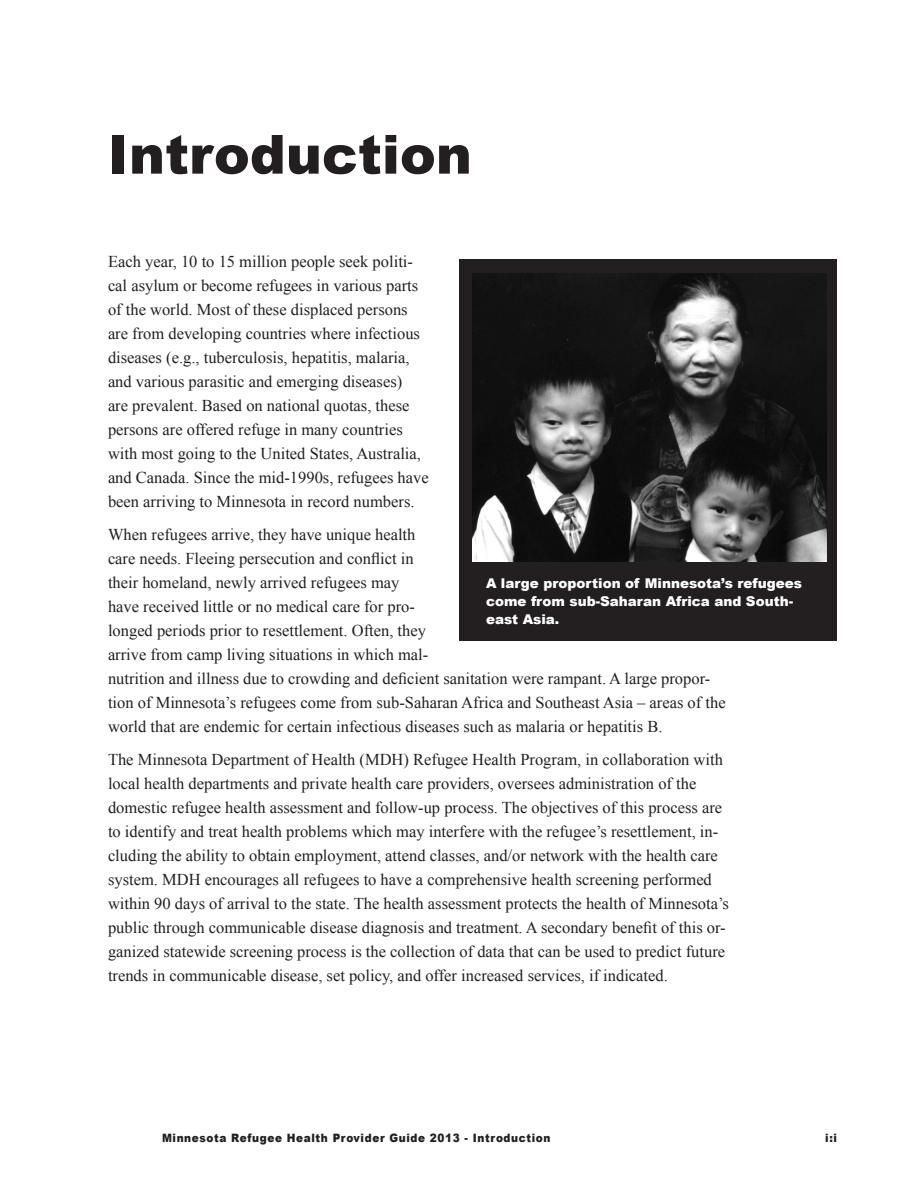
<style>
.page{position:relative;width:918px;height:1188px;background:#fff}
.page>*{position:absolute;margin:0;border:0;box-sizing:border-box;transform-origin:0 0}
.Chapter_Title{font:900 54px "Arial";color:#231f20}
.Text{font:16.5px/24px "Times New Roman";color:#231f20}
.t1{font:900 13.5px/18px "Arial";color:#fff}
.t2{font:900 11.55px "Arial";letter-spacing:.06em;color:#231f20;scale:.91 1}
</style>
<div class="page">
<div style="left:459px;top:259px;width:378px;height:381px;background:#231f20"></div>
<img style="left:472px;top:273px;width:354px;height:288px">
<p class="Chapter_Title" style="left:108px;top:115px;width:365px">Introduction</p>
<p class="Text" style="left:108px;top:249px;width:322px">Each year, 10 to 15 million people seek politi&shy;cal asylum or become refugees in various parts of the world. Most of these displaced persons are from developing countries where infectious diseases (e.g., tuberculosis, hepatitis, malaria, and various parasitic and emerging diseases)<br>are prevalent. Based on national quotas, these persons are offered refuge in many countries with most going to the United States, Australia, and Canada. Since the mid-1990s, refugees have been arriving to Minnesota in record numbers.</p>
<p class="Text" style="left:108px;top:522px;width:619px">When refugees arrive, they have unique health<br>care needs. Fleeing persecution and conflict in<br>their homeland, newly arrived refugees may<br>have received little or no medical care for pro-<br>longed periods prior to resettlement. Often, they<br>arrive from camp living situations in which mal-<br>nutrition and illness due to crowding and deficient sanitation were rampant. A large propor&shy;tion of Minnesota’s refugees come from sub-Saharan Africa and Southeast Asia – areas of the world that are endemic for certain infectious diseases such as malaria or hepatitis B.</p>
<p class="Text" style="left:108px;top:748px;width:623px">The Minnesota Department of Health (MDH) Refugee Health Program, in collaboration with local health departments and private health care providers, oversees administration of the domestic refugee health assessment and follow-up process. The objectives of this process are to identify and treat health problems which may interfere with the refugee’s resettlement, in&shy;cluding the ability to obtain employment, attend classes, and/or network with the health care system. MDH encourages all refugees to have a comprehensive health screening performed within 90 days of arrival to the state. The health assessment protects the health of Minnesota’s public through communicable disease diagnosis and treatment. A secondary benefit of this or&shy;ganized statewide screening process is the collection of data that can be used to predict future trends in communicable disease, set policy, and offer increased services, if indicated.</p>
<p class="t1" style="left:486px;top:574px;width:318px">A large proportion of Minnesota’s refugees come from sub-Saharan Africa and South&shy;east Asia.</p>
<p class="t2" style="left:162px;top:1129px;width:429px">Minnesota Refugee Health Provider Guide 2013 - Introduction</p>
<p class="t2" style="left:825px;top:1129px;width:14px">i:i</p>
</div>
